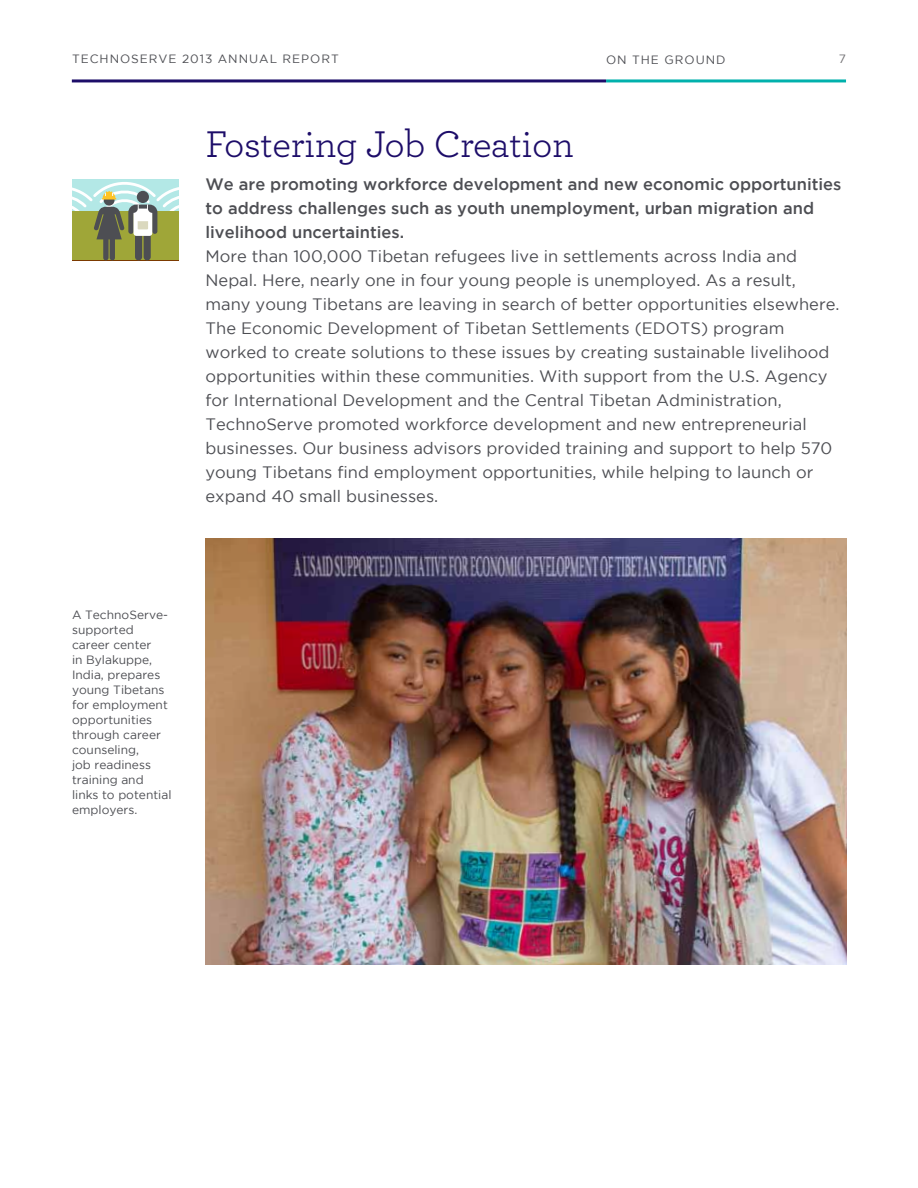
<style>
.page{position:relative;width:918px;height:1188px;background:#fff}
.page>*{position:absolute;margin:0;border:0;box-sizing:border-box;transform-origin:0 0}
.t1{font:39px "Archer";letter-spacing:-.01em;color:#1d0d69}
.t2{font:16.5px/24px "Gotham";color:#4d4e53}
.t3{font:500 16.5px/24px "Gotham";color:#4d4e53}
.t4{font:12px/15px "Gotham";color:#4d4e53}
.t5{font:12px "Gotham";letter-spacing:.08em;color:#4d4e53}
.t6{font:12px "Gotham";color:#717073}
</style>
<div class="page">
<svg style="left:72px;top:179px;width:106px;height:81px;background:#9fb084"></svg>
<hr style="left:606px;top:79px;width:240px;height:3px;background:#00b1ac">
<hr style="left:72px;top:79px;width:534px;height:3px;background:#1d0d69">
<img style="left:206px;top:538px;width:640px;height:426px">
<p class="t5" style="left:72px;top:52px;width:268px">TECHNOSERVE 2013 ANNUAL REPORT</p>
<p class="t5" style="left:606px;top:53px;width:121px">ON THE GROUND</p>
<p class="t6" style="left:839px;top:52px;width:9px">7</p>
<h1 class="t1" style="left:206px;top:117px;width:370px">Fostering Job Creation</h1>
<p class="t3" style="left:206px;top:172px;width:637px">We are promoting workforce development and new economic opportunities to address challenges such as youth unemployment, urban migration and livelihood uncertainties.</p>
<p class="t2" style="left:206px;top:244px;width:636px">More than 100,000 Tibetan refugees live in settlements across India and Nepal. Here, nearly one in four young people is unemployed. As a result, many young Tibetans are leaving in search of better opportunities elsewhere.<br>The Economic Development of Tibetan Settlements (EDOTS) program worked to create solutions to these issues by creating sustainable livelihood opportunities within these communities. With support from the U.S. Agency for International Development and the Central Tibetan Administration, TechnoServe promoted workforce development and new entrepreneurial businesses. Our business advisors provided training and support to help 570 young Tibetans find employment opportunities, while helping to launch or expand 40 small businesses.</p>
<p class="t4" style="left:72px;top:607px;width:101px">A TechnoServe&shy;supported career center<br>in Bylakuppe,<br>India, prepares young Tibetans for employment opportunities through career counseling,<br>job readiness training and links to potential employers.</p>
</div>
